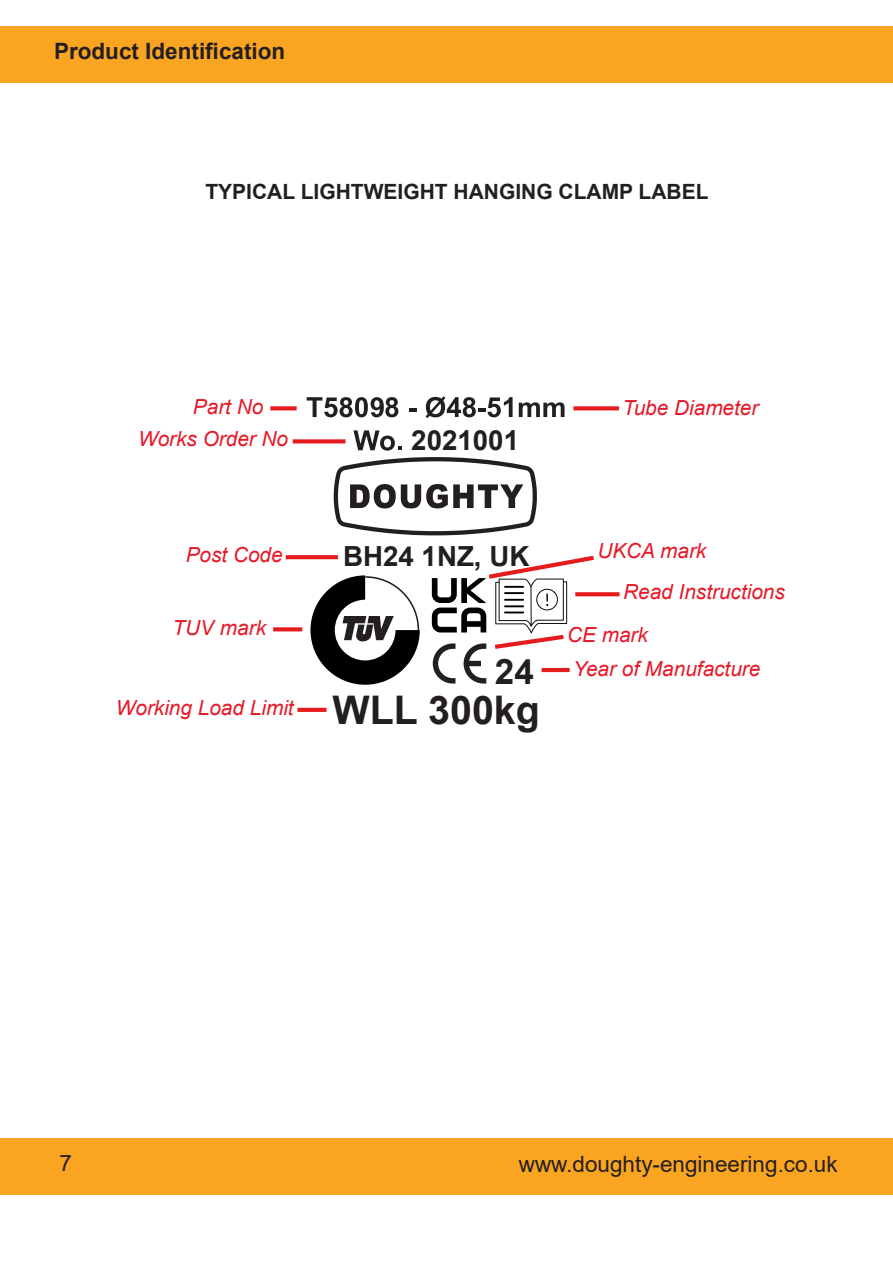
<style>
.page{position:relative;width:893px;height:1263px;background:#fff}
.page>*{position:absolute;margin:0;border:0;box-sizing:border-box;transform-origin:0 0}
.t1{font:700 39.45px "Arial";color:#231f20}
.t2{font:700 35.1px "Arial";color:#231f20}
.t3{font:700 27.75px "Arial";color:#231f20}
.t4{font:22.5px "Arial";color:#231f20}
.t5{font:700 22.5px "Arial";color:#231f20}
.t6{font:700 21px "Arial";color:#231f20}
.t7{font:italic 20.85px/32px "Arial";color:#e61928}
</style>
<div class="page">
<div style="left:0;top:1138px;width:893px;height:57px;background:#faa521"></div>
<div style="left:0;top:26px;width:893px;height:56px;background:#faa521"></div>
<svg style="left:270px;top:406px;width:27px;height:4px"></svg>
<svg style="left:573px;top:406px;width:46px;height:4px"></svg>
<svg style="left:293px;top:439px;width:52px;height:4px"></svg>
<svg style="left:286px;top:555px;width:52px;height:4px"></svg>
<svg style="left:273px;top:627px;width:29px;height:4px"></svg>
<svg style="left:297px;top:708px;width:30px;height:4px"></svg>
<svg style="left:598px;top:592px;width:21px;height:4px"></svg>
<svg style="left:409px;top:408px;width:8px;height:4px"></svg>
<svg style="left:425px;top:396px;width:88px;height:22px"></svg>
<svg style="left:519px;top:402px;width:45px;height:15px"></svg>
<svg style="left:353px;top:430px;width:49px;height:21px"></svg>
<svg style="left:333px;top:457px;width:204px;height:78px"></svg>
<svg style="left:310px;top:575px;width:110px;height:110px"></svg>
<svg style="left:432px;top:555px;width:166px;height:128px"></svg>
<svg style="left:307px;top:397px;width:91px;height:20px"></svg>
<p class="t5" style="left:54px;top:36px;width:233px">Product Identification</p>
<p class="t6" style="left:205px;top:177px;width:505px">TYPICAL LIGHTWEIGHT HANGING CLAMP LABEL</p>
<p class="t7" style="left:138px;top:391px;width:152px;text-indent:55px">Part No<br>Works Order No</p>
<p class="t3" style="left:411px;top:421px;width:109px">2021001</p>
<p class="t7" style="left:623px;top:391px;width:137px">Tube Diameter</p>
<p class="t7" style="left:186px;top:539px;width:99px">Post Code</p>
<p class="t3" style="left:343px;top:536px;width:188px">BH24 1NZ, UK</p>
<p class="t7" style="left:597px;top:534px;width:110px">UKCA mark</p>
<p class="t7" style="left:173px;top:612px;width:95px">TUV mark</p>
<p class="t2" style="left:495px;top:646px;width:41px">24</p>
<p class="t7" style="left:567px;top:571px;width:219px;line-height:42.8px;text-indent:56px">Read Instructions<br>CE mark</p>
<p class="t7" style="left:573px;top:653px;width:189px">Year of Manufacture</p>
<p class="t7" style="left:116px;top:692px;width:179px">Working Load Limit</p>
<p class="t1" style="left:332px;top:682px;width:209px">WLL 300kg</p>
<p class="t4" style="left:60px;top:1147px;width:14px">7</p>
<p class="t4" style="left:519px;top:1148px;width:320px">www.doughty-engineering.co.uk</p>
</div>
